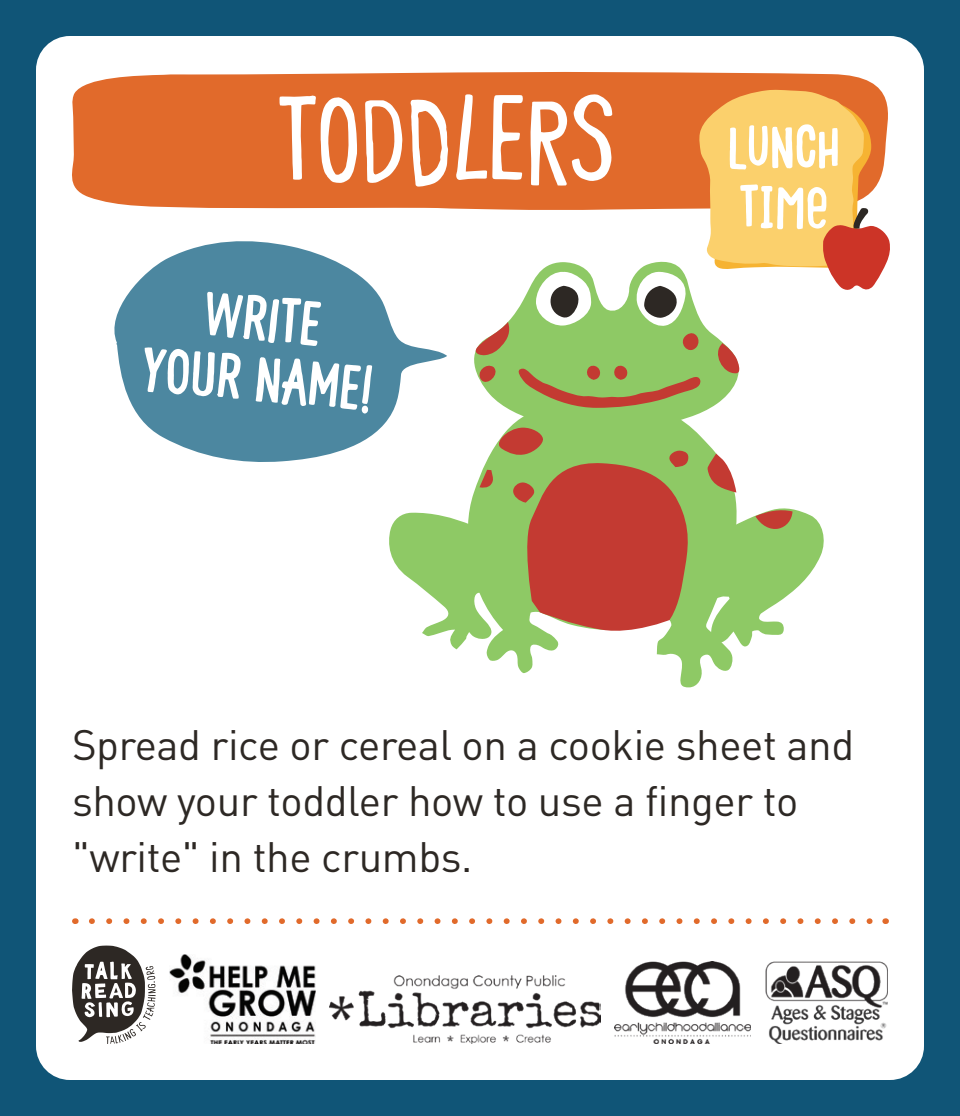
<style>
.page{position:relative;width:960px;height:1116px;background:#105577}
.page>*{position:absolute;margin:0;border:0;box-sizing:border-box;transform-origin:0 0}
.t1{font:112px "TRS Hand F Regular";color:#fff}
.t2{font:60px/60px "TRS Hand F Bold";color:#fff;text-align:center}
.t3{font:56.4px "TRS Hand F Bold";color:#fff}
.t4{font:42px/56px "DINOT";letter-spacing:-.01em;color:#2d2824}
.s1{font-family:"TRS Hand F Bold";font-size:56.4px}
</style>
<div class="page">
<div style="left:36px;top:36px;width:888px;height:1044px;background:#fff;border-radius:34px"></div>
<svg style="left:72px;top:71px;width:808px;height:138px;background:#e27237"></svg>
<svg style="left:114px;top:241px;width:333px;height:221px;fill:#4c87a0"></svg>
<svg style="left:470px;top:431px;width:267px;height:257px"></svg>
<svg style="left:389px;top:506px;width:435px;height:144px;fill:#8ec965"></svg>
<svg style="left:507px;top:408px;width:203px;height:23px;background:#9dd079"></svg>
<svg style="left:707px;top:454px;width:29px;height:39px"></svg>
<svg style="left:755px;top:509px;width:37px;height:21px"></svg>
<svg style="left:472px;top:89px;width:418px;height:319px"></svg>
<svg style="left:479px;top:428px;width:213px;height:207px;background:#b07d51"></svg>
<svg style="left:92px;top:918px;width:781px;height:6px"></svg>
<img style="left:329px;top:976px;width:271px;height:68px">
<img style="left:614px;top:961px;width:137px;height:83px">
<svg style="left:72px;top:946px;width:84px;height:98px"></svg>
<img style="left:170px;top:954px;width:145px;height:90px">
<img style="left:765px;top:961px;width:123px;height:83px">
<h1 class="t1" style="left:278px;top:72px;width:563px">TODDLERS <span class="s1">LUNCH</span></h1>
<h3 class="t3" style="left:740px;top:173px;width:90px">TIME</h3>
<h2 class="t2" style="left:150px;top:276px;width:233px;rotate:5deg">WRITE<br>YOUR NAME!</h2>
<p class="t4" style="left:72px;top:716px;width:784px">Spread rice or cereal on a cookie sheet and show your toddler how to use a finger to "write" in the crumbs.</p>
</div>
